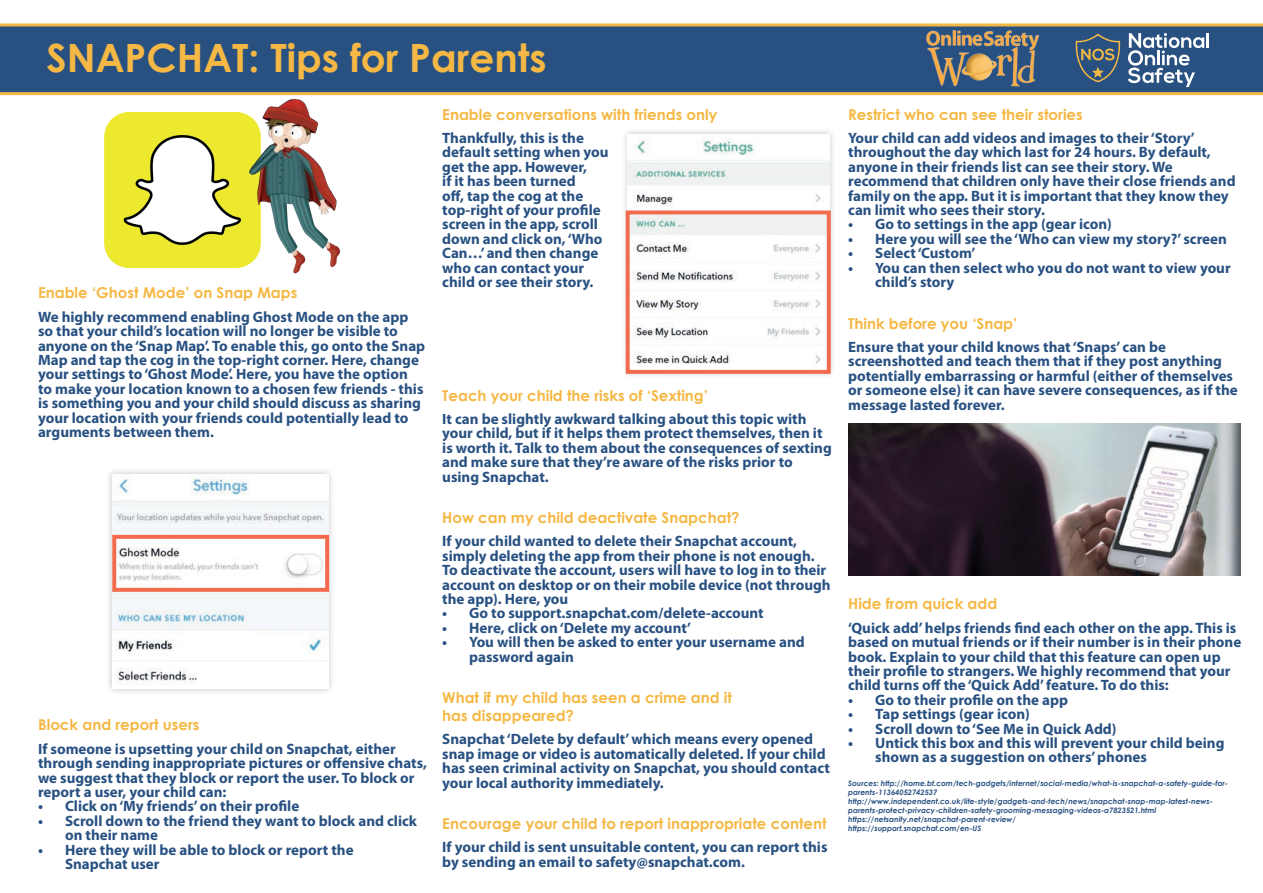
<style>
.page{position:relative;width:1263px;height:893px;background:#fff}
.page>*{position:absolute;margin:0;border:0;box-sizing:border-box;transform-origin:0 0}
.t1{font:700 39px "Century Gothic";color:#f5b844}
.t2{font:700 15px/14.4px "Myriad Pro";color:#285182}
.t3{font:700 15px/18px "Century Gothic";color:#f5b844}
.t4{font:italic 700 7.5px/9px "Century Gothic";color:#285182}
</style>
<div class="page">
<img style="left:104px;top:112px;width:138px;height:156px">
<svg style="left:0;top:23px;width:1263px;height:72px;background:#3d5c7d"></svg>
<hr style="left:1206px;top:33px;width:3px;height:15px;background:#fff">
<svg style="left:1128px;top:33px;width:76px;height:54px"></svg>
<svg style="left:1075px;top:33px;width:46px;height:58px;background:#4a6277"></svg>
<img style="left:242px;top:95px;width:111px;height:179px">
<img style="left:923px;top:29px;width:118px;height:58px">
<div style="left:106px;top:467px;width:230px;height:229px;background:#231f20;opacity:.28"></div>
<img style="left:113px;top:474px;width:215px;height:215px">
<div style="left:621px;top:128px;width:215px;height:251px;background:#231f20;opacity:.28"></div>
<img style="left:628px;top:134px;width:202px;height:235px">
<div style="left:626px;top:210px;width:205px;height:164px;border:4px solid #f26b4d"></div>
<div style="left:112px;top:535px;width:217px;height:57px;border:4px solid #f26b4d"></div>
<img style="left:848px;top:424px;width:392px;height:151px">
<h1 class="t1" style="left:47px;top:28px;width:501px">SNAPCHAT: Tips for Parents</h1>
<p class="t3" style="left:38px;top:283px;width:261px">Enable ‘Ghost Mode’ on Snap Maps</p>
<p class="t2" style="left:38px;top:310px;width:389px">We highly recommend enabling Ghost Mode on the app so that your child’s location will no longer be visible to anyone on the ‘Snap Map’. To enable this, go onto the Snap Map and tap the cog in the top-right corner. Here, change your settings to ‘Ghost Mode’. Here, you have the option to make your location known to a chosen few friends - this is something you and your child should discuss as sharing your location with your friends could potentially lead to arguments between them.</p>
<p class="t3" style="left:38px;top:715px;width:163px">Block and report users</p>
<p class="t2" style="left:38px;top:742px;width:390px">If someone is upsetting your child on Snapchat, either through sending inappropriate pictures or offensive chats, we suggest that they block or report the user. To block or report a user, your child can:</p>
<p class="t2" style="left:38px;top:799px;width:263px">• Click on ‘My friends’ on their profile</p>
<p class="t2" style="left:65px;top:814px;width:353px;text-indent:-27px">• Scroll down to the friend they want to block and click on their name</p>
<p class="t2" style="left:65px;top:843px;width:290px;text-indent:-27px">• Here they will be able to block or report the<br>Snapchat user</p>
<p class="t3" style="left:442px;top:105px;width:277px">Enable conversations with friends only</p>
<p class="t2" style="left:442px;top:131px;width:168px">Thankfully, this is the default setting when you get the app. However,<br>if it has been turned<br>off, tap the cog at the top-right of your profile screen in the app, scroll down and click on, ‘Who<br>Can…’ and then change who can contact your child or see their story.</p>
<p class="t3" style="left:442px;top:385px;width:267px">Teach your child the risks of ‘Sexting’</p>
<p class="t2" style="left:442px;top:412px;width:391px">It can be slightly awkward talking about this topic with your child, but if it helps them protect themselves, then it is worth it. Talk to them about the consequences of sexting and make sure that they’re aware of the risks prior to using Snapchat.</p>
<p class="t3" style="left:442px;top:508px;width:299px">How can my child deactivate Snapchat?</p>
<p class="t2" style="left:442px;top:534px;width:390px">If your child wanted to delete their Snapchat account, simply deleting the app from their phone is not enough.<br>To deactivate the account, users will have to log in to their account on desktop or on their mobile device (not through the app). Here, you</p>
<p class="t2" style="left:442px;top:606px;width:323px">• Go to support.snapchat.com/delete-account</p>
<p class="t2" style="left:442px;top:621px;width:250px">• Here, click on ‘Delete my account’</p>
<p class="t2" style="left:469px;top:635px;width:337px;text-indent:-27px">• You will then be asked to enter your username and password again</p>
<p class="t3" style="left:442px;top:688px;width:291px">What if my child has seen a crime and it has disappeared?</p>
<p class="t2" style="left:442px;top:732px;width:389px">Snapchat ‘Delete by default’ which means every opened snap image or video is automatically deleted. If your child has seen criminal activity on Snapchat, you should contact your local authority immediately.</p>
<p class="t3" style="left:442px;top:814px;width:386px">Encourage your child to report inappropriate content</p>
<p class="t2" style="left:442px;top:840px;width:387px">If your child is sent unsuitable content, you can report this by sending an email to safety@snapchat.com.</p>
<p class="t3" style="left:848px;top:105px;width:236px">Restrict who can see their stories</p>
<p class="t2" style="left:848px;top:131px;width:389px">Your child can add videos and images to their ‘Story’ throughout the day which last for 24 hours. By default, anyone in their friends list can see their story. We recommend that children only have their close friends and family on the app. But it is important that they know they can limit who sees their story.</p>
<p class="t2" style="left:848px;top:217px;width:265px">• Go to settings in the app (gear icon)</p>
<p class="t2" style="left:848px;top:232px;width:380px">• Here you will see the ‘Who can view my story?’ screen</p>
<p class="t2" style="left:848px;top:246px;width:129px">• Select ‘Custom’</p>
<p class="t2" style="left:875px;top:261px;width:357px;text-indent:-27px">• You can then select who you do not want to view your child’s story</p>
<p class="t3" style="left:848px;top:313px;width:171px">Think before you ‘Snap’</p>
<p class="t2" style="left:848px;top:340px;width:391px">Ensure that your child knows that ‘Snaps’ can be screenshotted and teach them that if they post anything potentially embarrassing or harmful (either of themselves or someone else) it can have severe consequences, as if the message lasted forever.</p>
<p class="t3" style="left:848px;top:594px;width:151px">Hide from quick add</p>
<p class="t2" style="left:848px;top:621px;width:395px">‘Quick add’ helps friends find each other on the app. This is based on mutual friends or if their number is in their phone book. Explain to your child that this feature can open up their profile to strangers. We highly recommend that your child turns off the ‘Quick Add’ feature. To do this:</p>
<p class="t2" style="left:848px;top:693px;width:221px">• Go to their profile on the app</p>
<p class="t2" style="left:848px;top:707px;width:183px">• Tap settings (gear icon)</p>
<p class="t2" style="left:848px;top:721px;width:270px">• Scroll down to ‘See Me in Quick Add)</p>
<p class="t2" style="left:875px;top:736px;width:351px;text-indent:-27px">• Untick this box and this will prevent your child being shown as a suggestion on others’ phones</p>
<p class="t4" style="left:848px;top:778px;width:381px">Sources: http://home.bt.com/tech-gadgets/internet/social-media/what-is-snapchat-a-safety-guide-for&shy;parents-11364052742537 http://www.independent.co.uk/life-style/gadgets-and-tech/news/snapchat-snap-map-latest-news&shy;parents-protect-privacy-children-safety-grooming-messaging-videos-a7823521.html https://netsanity.net/snapchat-parent-review/<br>https://support.snapchat.com/en-US</p>
</div>
